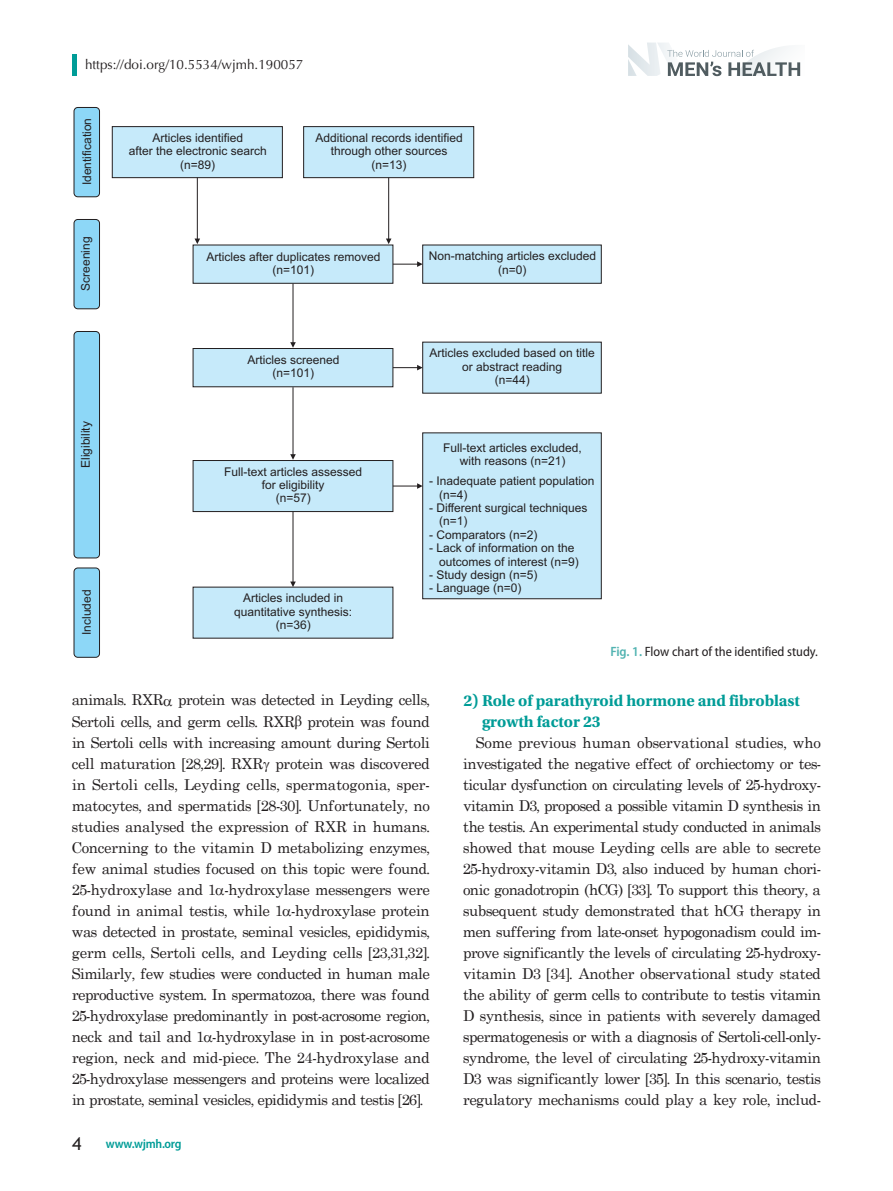
<style>
.page{position:relative;width:893px;height:1191px;background:#fff}
.page>*{position:absolute;margin:0;border:0;box-sizing:border-box;transform-origin:0 0}
.t1{font:18px "Trebuchet MS";color:#231f20}
.t2{font:700 16.5px/21px "Utopia Std";letter-spacing:-.005em;color:#009c97}
.t3{font:15px/21px "Century Schoolbook";letter-spacing:-.035em;color:#231f20;text-align:justify}
.t4{font:semi-condensed 13.5px "Myriad Pro";color:#231f20}
.t5{font:13.5px "Optima LT Std";color:#231f20}
.t6{font:600 semi-condensed 12.75px "Myriad Pro";letter-spacing:-.025em;color:#009c97}
.t7{font:12px/13.4px "Arial";color:#231f20;text-align:center}
.s1{font-weight:600;color:#51b3b1}
.s2{font-family:"Times New Roman"}
</style>
<div class="page">
<div style="left:72px;top:54px;width:5px;height:21px;background:#009c97"></div>
<svg style="left:628px;top:43px;width:173px;height:33px"></svg>
<div style="left:112px;top:126px;width:171px;height:52px;background:#c6eafa;border:1px solid #231f20"></div>
<div style="left:303px;top:126px;width:171px;height:52px;background:#c6eafa;border:1px solid #231f20"></div>
<div style="left:193px;top:244px;width:200px;height:40px;background:#c6eafa;border:1px solid #231f20"></div>
<div style="left:193px;top:348px;width:200px;height:39px;background:#c6eafa;border:1px solid #231f20"></div>
<div style="left:193px;top:460px;width:200px;height:52px;background:#c6eafa;border:1px solid #231f20"></div>
<div style="left:193px;top:586px;width:200px;height:52px;background:#c6eafa"></div>
<div style="left:422px;top:432px;width:180px;height:167px;background:#c6eafa;border:1px solid #231f20"></div>
<div style="left:422px;top:342px;width:180px;height:51px;background:#c6eafa"></div>
<div style="left:74px;top:219px;width:26px;height:90px;background:#8dd7f7;border-radius:4px"></div>
<div style="left:74px;top:219px;width:26px;height:90px;border:1px solid #231f20;border-radius:4px"></div>
<div style="left:74px;top:331px;width:26px;height:227px;background:#8dd7f7;border-radius:4px"></div>
<div style="left:74px;top:331px;width:26px;height:227px;border:1px solid #231f20;border-radius:4px"></div>
<div style="left:74px;top:568px;width:26px;height:89px;background:#8dd7f7;border-radius:4px"></div>
<div style="left:74px;top:567px;width:26px;height:90px;border:1px solid #231f20;border-radius:4px"></div>
<div style="left:74px;top:107px;width:26px;height:90px;background:#8dd7f7;border-radius:4px"></div>
<div style="left:74px;top:107px;width:26px;height:90px;border:1px solid #231f20;border-radius:4px"></div>
<hr style="left:197px;top:178px;width:1px;height:62px;background:#231f20">
<svg style="left:195px;top:238px;width:5px;height:6px"></svg>
<hr style="left:388px;top:178px;width:1px;height:62px;background:#231f20">
<svg style="left:386px;top:238px;width:5px;height:6px"></svg>
<hr style="left:293px;top:283px;width:1px;height:61px;background:#231f20">
<svg style="left:290px;top:342px;width:6px;height:6px"></svg>
<hr style="left:293px;top:387px;width:1px;height:69px;background:#231f20">
<svg style="left:290px;top:454px;width:6px;height:6px"></svg>
<hr style="left:293px;top:511px;width:1px;height:72px;background:#231f20">
<svg style="left:290px;top:581px;width:6px;height:6px"></svg>
<svg style="left:393px;top:365px;width:30px;height:5px"></svg>
<svg style="left:393px;top:483px;width:30px;height:6px"></svg>
<div style="left:422px;top:244px;width:180px;height:40px;background:#c6eafa;border:1px solid #231f20"></div>
<svg style="left:393px;top:261px;width:30px;height:6px"></svg>
<p class="t5" style="left:85px;top:57px;width:220px">https://doi.org/10.5534/wjmh.190057</p>
<p class="t7" style="left:81px;top:185px;width:69px;rotate:-90deg">Identification</p>
<p class="t7" style="left:80px;top:291px;width:56px;rotate:-90deg">Screening</p>
<p class="t7" style="left:80px;top:468px;width:48px;rotate:-90deg">Eligibility</p>
<p class="t7" style="left:81px;top:635px;width:47px;rotate:-90deg">Included</p>
<p class="t7" style="left:129px;top:132px;width:140px">Articles identified<br>after the electronic search (n=89)</p>
<p class="t7" style="left:315px;top:132px;width:149px">Additional records identified through other sources (n=13)</p>
<p class="t7" style="left:206px;top:251px;width:176px">Articles after duplicates removed (n=101)</p>
<p class="t7" style="left:247px;top:354px;width:94px">Articles screened (n=101)</p>
<p class="t7" style="left:224px;top:466px;width:140px">Full-text articles assessed for eligibility<br>(n=57)</p>
<p class="t7" style="left:234px;top:592px;width:120px">Articles included in quantitative synthesis: (n=36)</p>
<p class="t7" style="left:429px;top:251px;width:169px">Non-matching articles excluded (n=0)</p>
<p class="t7" style="left:430px;top:347px;width:167px">Articles excluded based on title or abstract reading<br>(n=44)</p>
<p class="t7" style="left:443px;top:442px;width:140px">Full-text articles excluded, with reasons (n=21)</p>
<p class="t7" style="left:439px;top:475px;width:157px;text-align:left;text-indent:-10px">- Inadequate patient population (n=4)</p>
<p class="t7" style="left:439px;top:502px;width:150px;text-align:left;text-indent:-10px">- Different surgical techniques (n=1)</p>
<p class="t7" style="left:429px;top:529px;width:110px">- Comparators (n=2)</p>
<p class="t7" style="left:439px;top:542px;width:141px;text-align:left;text-indent:-10px">- Lack of information on the outcomes of interest (n=9)</p>
<p class="t7" style="left:429px;top:569px;width:110px">- Study design (n=5)</p>
<p class="t7" style="left:429px;top:582px;width:94px">- Language (n=0)</p>
<p class="t4" style="left:610px;top:643px;width:209px"><span class="s1">Fig. 1.</span> Flow chart of the identified study.</p>
<p class="t3" style="left:71px;top:688px;width:360px">animals. RXR protein was detected in Leyding cells, Sertoli cells, and germ cells. RXR<span class="s2">β</span> protein was found in Sertoli cells with increasing amount during Sertoli cell maturation [28,29]. RXR protein was discovered in Sertoli cells, Leyding cells, spermatogonia, sper&shy;matocytes, and spermatids [28-30]. Unfortunately, no studies analysed the expression of RXR in humans.<br>Concerning to the vitamin D metabolizing enzymes, few animal studies focused on this topic were found.<br>25-hydroxylase and 1 -hydroxylase messengers were found in animal testis, while 1 -hydroxylase protein was detected in prostate, seminal vesicles, epididymis, germ cells, Sertoli cells, and Leyding cells [23,31,32].<br>Similarly, few studies were conducted in human male reproductive system. In spermatozoa, there was found 25-hydroxylase predominantly in post-acrosome region, neck and tail and 1 -hydroxylase in in post-acrosome region, neck and mid-piece. The 24-hydroxylase and 25-hydroxylase messengers and proteins were localized in prostate, seminal vesicles, epididymis and testis [26].</p>
<p class="t2" style="left:482px;top:690px;width:319px;text-indent:-19px">2) Role of parathyroid hormone and fibroblast growth factor 23</p>
<p class="t3" style="left:463px;top:730px;width:360px;text-indent:13px">Some previous human observational studies, who investigated the negative effect of orchiectomy or tes&shy;ticular dysfunction on circulating levels of 25-hydroxy&shy;vitamin D3, proposed a possible vitamin D synthesis in the testis. An experimental study conducted in animals showed that mouse Leyding cells are able to secrete 25-hydroxy-vitamin D3, also induced by human chori&shy;onic gonadotropin (hCG) [33]. To support this theory, a subsequent study demonstrated that hCG therapy in men suffering from late-onset hypogonadism could im&shy;prove significantly the levels of circulating 25-hydroxy&shy;vitamin D3 [34]. Another observational study stated the ability of germ cells to contribute to testis vitamin D synthesis, since in patients with severely damaged spermatogenesis or with a diagnosis of Sertoli-cell-only&shy;syndrome, the level of circulating 25-hydroxy-vitamin D3 was significantly lower [35]. In this scenario, testis regulatory mechanisms could play a key role, includ-</p>
<p class="t1" style="left:72px;top:1133px;width:11px">4</p>
<p class="t6" style="left:106px;top:1135px;width:77px">www.wjmh.org</p>
</div>
